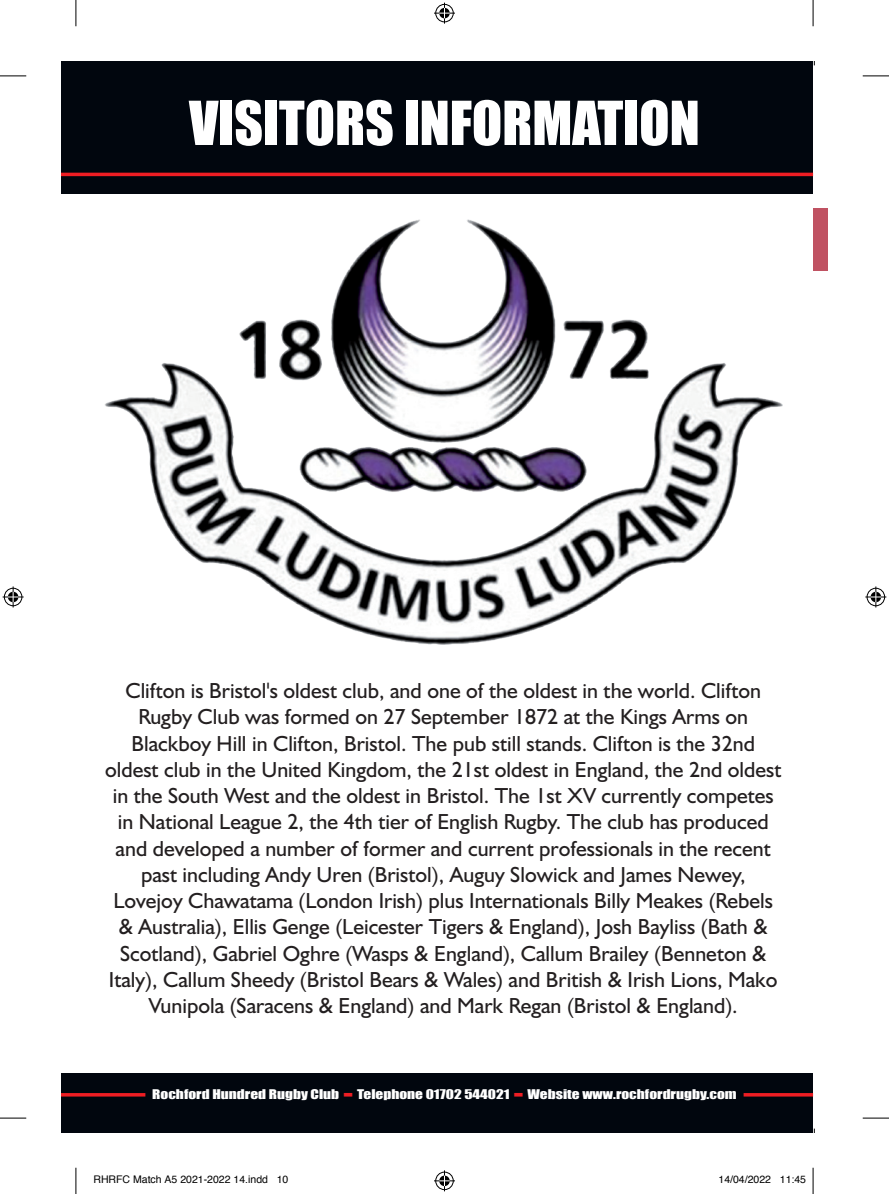
<style>
.page{position:relative;width:889px;height:1194px;background:#fff}
.page>*{position:absolute;margin:0;border:0;box-sizing:border-box;transform-origin:0 0}
.t1{font:56px "Impact";letter-spacing:-.005em;color:#fff}
.t2{font:21.88px/26.2px "Humanist 521 BT";color:#231f20;text-align:center}
.t3{font:12.25px "Impact";color:#fff;scale:1.25 1}
.t4{font:10.5px "Helvetica";color:#000}
.s1{font-size:25.72px;color:#ee1d23}
</style>
<div class="page">
<div style="left:61px;top:1073px;width:752px;height:59px;background:#01060e"></div>
<div style="left:61px;top:61px;width:752px;height:132px;background:#01060e"></div>
<div style="left:813px;top:209px;width:14px;height:62px;background:#c05262"></div>
<hr style="left:61px;top:1093px;width:84px;height:3px;background:#ee1d23">
<hr style="left:61px;top:173px;width:752px;height:3px;background:#ee1d23">
<hr style="left:743px;top:1093px;width:70px;height:3px;background:#ee1d23">
<img style="left:105px;top:220px;width:677px;height:424px">
<svg style="left:0;top:76px;width:26px;height:1px"></svg>
<svg style="left:862px;top:75px;width:27px;height:2px"></svg>
<svg style="left:0;top:1117px;width:26px;height:1px"></svg>
<svg style="left:862px;top:1117px;width:27px;height:2px"></svg>
<svg style="left:76px;top:0;width:1px;height:26px"></svg>
<svg style="left:76px;top:1167px;width:1px;height:26px"></svg>
<svg style="left:812px;top:0;width:1px;height:26px"></svg>
<svg style="left:812px;top:1167px;width:1px;height:26px"></svg>
<svg style="left:434px;top:3px;width:21px;height:21px"></svg>
<svg style="left:434px;top:1170px;width:21px;height:21px"></svg>
<svg style="left:3px;top:586px;width:21px;height:21px"></svg>
<svg style="left:865px;top:586px;width:21px;height:21px"></svg>
<h1 class="t1" style="left:189px;top:80px;width:507px">Visitors Information</h1>
<p class="t2" style="left:105px;top:677px;width:678px">Clifton is Bristol's oldest club, and one of the oldest in the world. Clifton Rugby Club was formed on 27 September 1872 at the Kings Arms on Blackboy Hill in Clifton, Bristol. The pub still stands. Clifton is the 32nd oldest club in the United Kingdom, the 21st oldest in England, the 2nd oldest in the South West and the oldest in Bristol. The 1st XV currently competes in National League 2, the 4th tier of English Rugby. The club has produced and developed a number of former and current professionals in the recent past including Andy Uren (Bristol), Auguy Slowick and James Newey, Lovejoy Chawatama (London Irish) plus Internationals Billy Meakes (Rebels &amp; Australia), Ellis Genge (Leicester Tigers &amp; England), Josh Bayliss (Bath &amp; Scotland), Gabriel Oghre (Wasps &amp; England), Callum Brailey (Benneton &amp; Italy), Callum Sheedy (Bristol Bears &amp; Wales) and British &amp; Irish Lions, Mako Vunipola (Saracens &amp; England) and Mark Regan (Bristol &amp; England).</p>
<p class="t3" style="left:152px;top:1084px;width:469px">Rochford Hundred Rugby Club <span class="s1">-</span> Telephone 01702 544021 <span class="s1">-</span> Website www.rochfordrugby.com</p>
<p class="t4" style="left:93px;top:1171px;width:196px">RHRFC Match A5 2021-2022 14.indd 10</p>
<p class="t4" style="left:718px;top:1171px;width:89px">14/04/2022 11:45</p>
</div>
